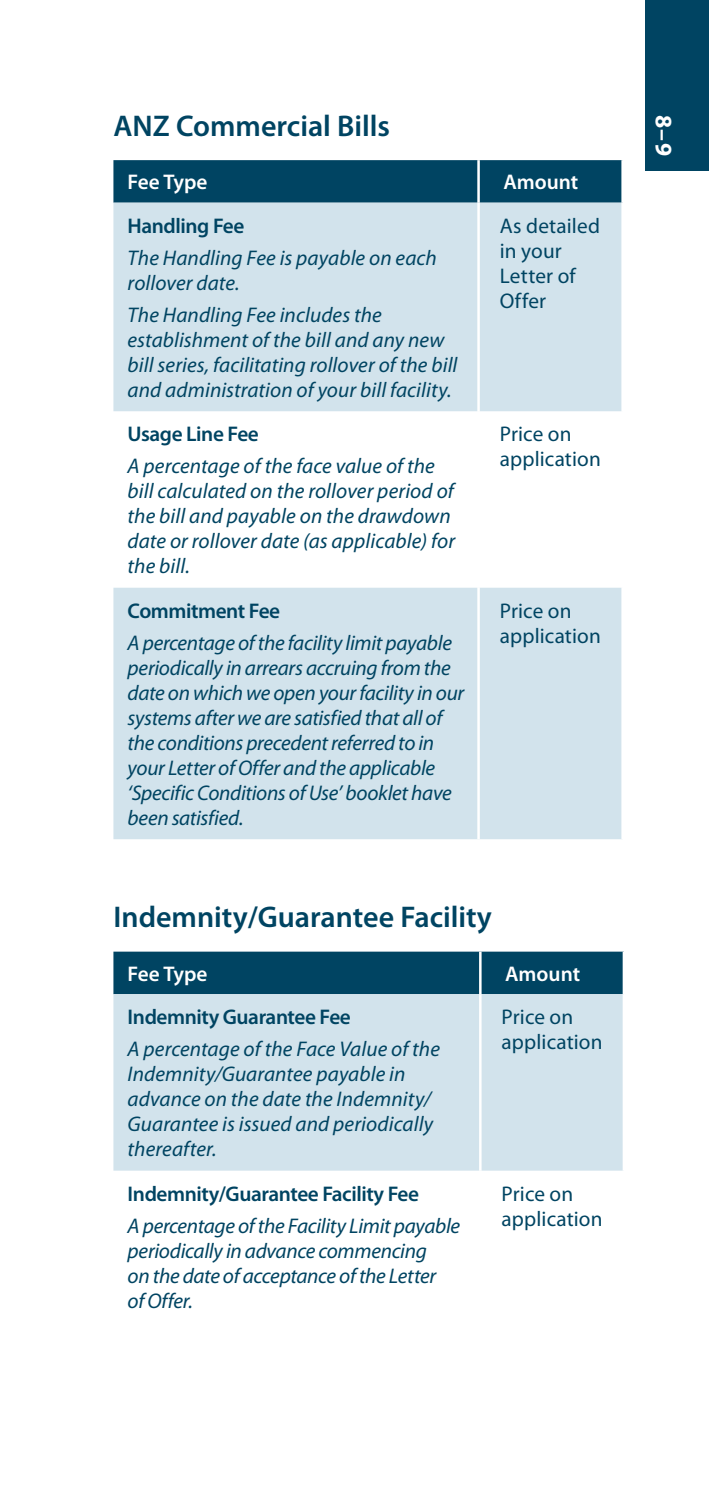
<style>
.page{position:relative;width:709px;height:1489px;background:#fff}
.page>*{position:absolute;margin:0;border:0;box-sizing:border-box;transform-origin:0 0}
.t1{font:600 30px "Myriad Pro";color:#004462}
.t2{font:700 23.75px "Myriad Pro";color:#fff}
.t3{font:italic 21.25px/25px "Myriad Pro";letter-spacing:-.005em;color:#004462}
.t4{font:21.25px/25px "Myriad Pro";letter-spacing:.01em;color:#004462}
.t5{font:600 21.25px "Myriad Pro";letter-spacing:-.02em;color:#004462}
.t6{font:600 21.25px "Myriad Pro";color:#fff}
</style>
<div class="page">
<div style="left:645px;top:0;width:64px;height:170px;background:#004462"></div>
<div style="left:113px;top:160px;width:508px;height:43px;background:#004462"></div>
<svg style="left:113px;top:203px;width:508px;height:636px;fill:#d2e3ec"></svg>
<hr style="left:477px;top:160px;width:3px;height:43px;background:#fff">
<hr style="left:477px;top:203px;width:3px;height:208px;background:#fff">
<hr style="left:477px;top:587px;width:3px;height:252px;background:#fff">
<hr style="left:477px;top:411px;width:3px;height:176px;background:#fff">
<div style="left:113px;top:951px;width:509px;height:43px;background:#004462"></div>
<div style="left:113px;top:994px;width:509px;height:176px;background:#d2e3ec"></div>
<hr style="left:479px;top:951px;width:2px;height:43px;background:#fff">
<hr style="left:479px;top:994px;width:2px;height:176px;background:#fff">
<h1 class="t1" style="left:113px;top:107px;width:278px">ANZ Commercial Bills</h1>
<p class="t6" style="left:128px;top:169px;width:81px">Fee Type</p>
<p class="t6" style="left:503px;top:169px;width:77px">Amount</p>
<p class="t5" style="left:128px;top:212px;width:118px">Handling Fee</p>
<p class="t3" style="left:128px;top:245px;width:311px">The Handling Fee is payable on each rollover date.</p>
<p class="t3" style="left:128px;top:302px;width:331px">The Handling Fee includes the establishment of the bill and any new bill series, facilitating rollover of the bill and administration of your bill facility.</p>
<p class="t4" style="left:500px;top:213px;width:102px">As detailed in your<br>Letter of<br>Offer</p>
<p class="t5" style="left:128px;top:420px;width:133px">Usage Line Fee</p>
<p class="t3" style="left:128px;top:453px;width:329px">A percentage of the face value of the bill calculated on the rollover period of the bill and payable on the drawdown date or rollover date (as applicable) for the bill.</p>
<p class="t5" style="left:128px;top:597px;width:154px">Commitment Fee</p>
<p class="t3" style="left:128px;top:629px;width:338px">A percentage of the facility limit payable periodically in arrears accruing from the date on which we open your facility in our systems after we are satisfied that all of the conditions precedent referred to in your Letter of Offer and the applicable ‘Specific Conditions of Use’ booklet have been satisfied.</p>
<p class="t4" style="left:500px;top:421px;width:102px">Price on application</p>
<p class="t4" style="left:500px;top:597px;width:102px">Price on application</p>
<h1 class="t1" style="left:113px;top:898px;width:380px">Indemnity/Guarantee Facility</h1>
<p class="t6" style="left:128px;top:960px;width:81px">Fee Type</p>
<p class="t6" style="left:505px;top:960px;width:77px">Amount</p>
<p class="t5" style="left:128px;top:1003px;width:225px">Indemnity Guarantee Fee</p>
<p class="t3" style="left:128px;top:1036px;width:314px">A percentage of the Face Value of the<br>Indemnity/Guarantee payable in advance on the date the Indemnity/<br>Guarantee is issued and periodically thereafter.</p>
<p class="t4" style="left:501px;top:1004px;width:102px">Price on application</p>
<p class="t5" style="left:128px;top:1179px;width:293px">Indemnity/Guarantee Facility Fee</p>
<p class="t3" style="left:128px;top:1212px;width:334px">A percentage of the Facility Limit payable periodically in advance commencing<br>on the date of acceptance of the Letter<br>of Offer.</p>
<p class="t4" style="left:501px;top:1180px;width:102px">Price on application</p>
<p class="t2" style="left:679px;top:115px;width:43px;rotate:90deg">8–9</p>
</div>
